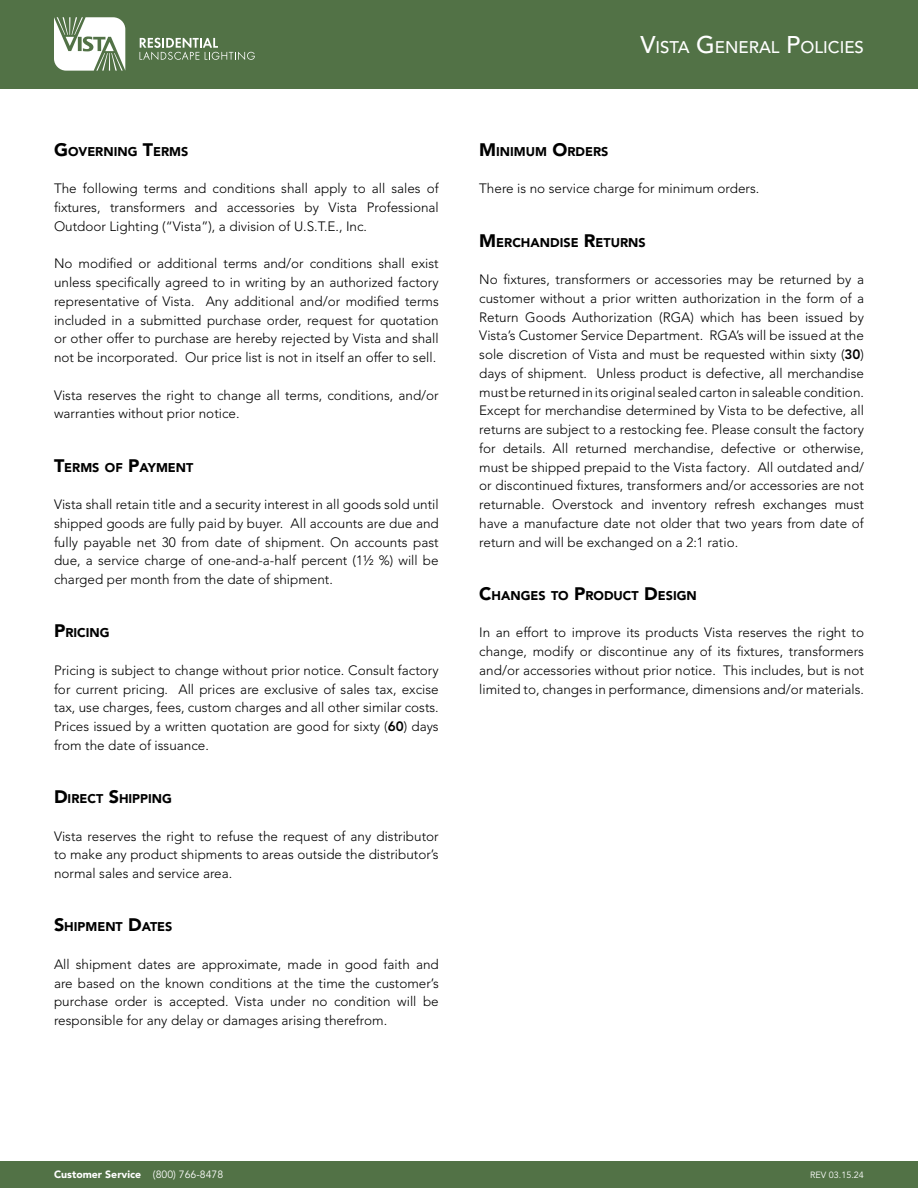
<style>
.page{position:relative;width:918px;height:1188px;background:#fff}
.page>*{position:absolute;margin:0;border:0;box-sizing:border-box;transform-origin:0 0}
.t1{font:500 16.8px "Avenir LT Pro";color:#fff}
.t2{font:300 13.5px/18.8px "Avenir LT Pro";color:#000;text-align:justify}
.t3{font:900 12.6px "Avenir LT Pro";color:#000}
.t4{font:900 10.5px "Avenir LT Pro";color:#fff}
.t5{font:9px "Avenir LT Pro";color:#fff}
.s1{font-size:18px}
.s2{font-weight:800}
.s3{font-size:24px}
.s4{font-weight:400}
</style>
<div class="page">
<div style="left:0;top:0;width:918px;height:88px;background:#527246"></div>
<svg style="left:54px;top:17px;width:71px;height:54px"></svg>
<svg style="left:140px;top:38px;width:115px;height:22px"></svg>
<div style="left:0;top:1161px;width:918px;height:27px;background:#527246"></div>
<p class="t3" style="left:54px;top:144px;width:136px"><span class="s1">G</span>OVERNING <span class="s1">T</span>ERMS</p>
<p class="t2" style="left:54px;top:179px;width:386px">The following terms and conditions shall apply to all sales of fixtures, transformers and accessories by Vista Professional Outdoor Lighting (“Vista”), a division of U.S.T.E., Inc.</p>
<p class="t2" style="left:54px;top:254px;width:386px">No modified or additional terms and/or conditions shall exist unless specifically agreed to in writing by an authorized factory representative of Vista. Any additional and/or modified terms included in a submitted purchase order, request for quotation or other offer to purchase are hereby rejected by Vista and shall not be incorporated. Our price list is not in itself an offer to sell.</p>
<p class="t2" style="left:54px;top:386px;width:386px">Vista reserves the right to change all terms, conditions, and/or warranties without prior notice.</p>
<p class="t3" style="left:54px;top:460px;width:141px"><span class="s1">T</span>ERMS OF <span class="s1">P</span>AYMENT</p>
<p class="t2" style="left:54px;top:495px;width:386px">Vista shall retain title and a security interest in all goods sold until shipped goods are fully paid by buyer. All accounts are due and fully payable net 30 from date of shipment. On accounts past due, a service charge of one-and-a-half percent (1½ %) will be charged per month from the date of shipment.</p>
<p class="t3" style="left:54px;top:625px;width:56px"><span class="s1">P</span>RICING</p>
<p class="t2" style="left:54px;top:661px;width:386px">Pricing is subject to change without prior notice. Consult factory for current pricing. All prices are exclusive of sales tax, excise tax, use charges, fees, custom charges and all other similar costs.<br>Prices issued by a written quotation are good for sixty (<span class="s2">60</span>) days from the date of issuance.</p>
<p class="t3" style="left:54px;top:791px;width:118px"><span class="s1">D</span>IRECT <span class="s1">S</span>HIPPING</p>
<p class="t2" style="left:54px;top:827px;width:386px">Vista reserves the right to refuse the request of any distributor to make any product shipments to areas outside the distributor’s normal sales and service area.</p>
<p class="t3" style="left:54px;top:919px;width:120px"><span class="s1">S</span>HIPMENT <span class="s1">D</span>ATES</p>
<p class="t2" style="left:54px;top:955px;width:386px">All shipment dates are approximate, made in good faith and are based on the known conditions at the time the customer’s purchase order is accepted. Vista under no condition will be responsible for any delay or damages arising therefrom.</p>
<p class="t1" style="left:641px;top:37px;width:225px"><span class="s3">V</span>ISTA <span class="s3">G</span>ENERAL <span class="s3">P</span>OLICIES</p>
<p class="t3" style="left:479px;top:144px;width:131px"><span class="s1">M</span> INIMUM <span class="s1">O</span>RDERS</p>
<p class="t2" style="left:479px;top:179px;width:282px">There is no service charge for minimum orders.</p>
<p class="t3" style="left:479px;top:235px;width:168px"><span class="s1">M</span> ERCHANDISE <span class="s1">R</span>ETURNS</p>
<p class="t2" style="left:479px;top:270px;width:386px">No fixtures, transformers or accessories may be returned by a customer without a prior written authorization in the form of a Return Goods Authorization (RGA) which has been issued by Vista’s Customer Service Department. RGA’s will be issued at the sole discretion of Vista and must be requested within sixty (<span class="s2">30</span>) days of shipment. Unless product is defective, all merchandise must be returned in its original sealed carton in saleable condition.<br>Except for merchandise determined by Vista to be defective, all returns are subject to a restocking fee. Please consult the factory for details. All returned merchandise, defective or otherwise, must be shipped prepaid to the Vista factory. All outdated and/ or discontinued fixtures, transformers and/or accessories are not returnable. Overstock and inventory refresh exchanges must have a manufacture date not older that two years from date of return and will be exchanged on a 2:1 ratio.</p>
<p class="t3" style="left:479px;top:588px;width:219px"><span class="s1">C</span>HANGES TO <span class="s1">P</span>RODUCT <span class="s1">D</span>ESIGN</p>
<p class="t2" style="left:479px;top:623px;width:386px">In an effort to improve its products Vista reserves the right to change, modify or discontinue any of its fixtures, transformers and/or accessories without prior notice. This includes, but is not limited to, changes in performance, dimensions and/or materials.</p>
<p class="t4" style="left:54px;top:1168px;width:171px">Customer Service <span class="s4">(800) 766-8478</span></p>
<p class="t5" style="left:810px;top:1169px;width:55px">REV 03.15.24</p>
</div>
